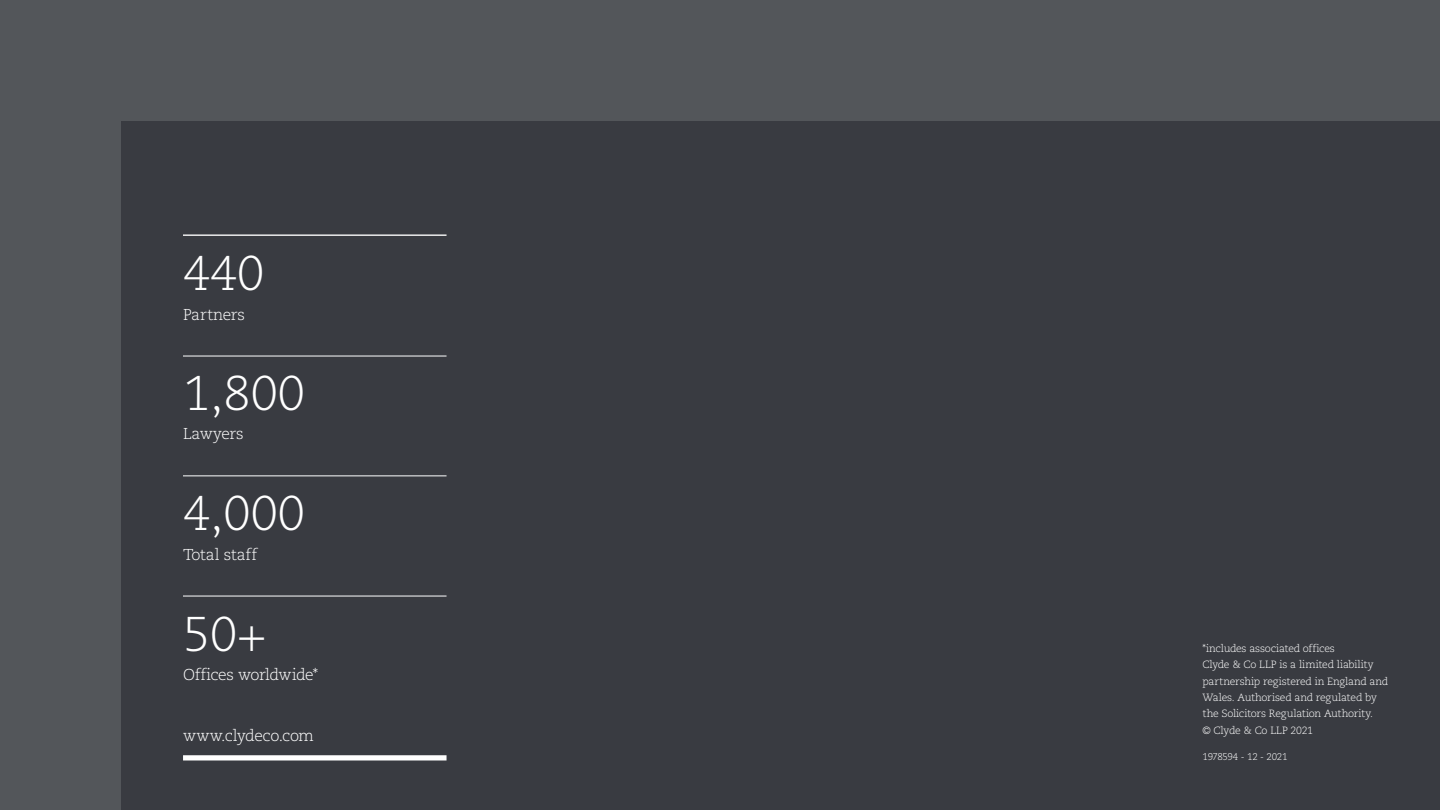
<style>
.page{position:relative;width:1440px;height:810px;background:#53565a}
.page>*{position:absolute;margin:0;border:0;box-sizing:border-box;transform-origin:0 0}
.t1{font:300 48.75px "Caecilia";color:#fff}
.t2{font:300 15.75px "Caecilia";letter-spacing:-.025em;color:#fff}
.t3{font:300 10.5px/16.5px "Caecilia";letter-spacing:-.02em;color:#fff}
.t4{font:300 9.75px "Caecilia";letter-spacing:-.03em;color:#fff}
</style>
<div class="page">
<div style="left:122px;top:122px;width:1318px;height:688px;background:#393b41"></div>
<hr style="left:183px;top:356px;width:264px;height:1px;background:#fff">
<hr style="left:183px;top:234px;width:264px;height:2px;background:#fff">
<hr style="left:183px;top:476px;width:264px;height:1px;background:#fff">
<hr style="left:183px;top:596px;width:264px;height:1px;background:#fff">
<div style="left:183px;top:755px;width:264px;height:6px;background:#fff"></div>
<h1 class="t1" style="left:183px;top:246px;width:83px">440</h1>
<h2 class="t2" style="left:183px;top:305px;width:64px">Partners</h2>
<h1 class="t1" style="left:183px;top:366px;width:123px">1,800</h1>
<h2 class="t2" style="left:183px;top:425px;width:62px">Lawyers</h2>
<h1 class="t1" style="left:183px;top:486px;width:123px">4,000</h1>
<h2 class="t2" style="left:183px;top:545px;width:76px">Total staff</h2>
<h1 class="t1" style="left:183px;top:606px;width:85px">50+</h1>
<h2 class="t2" style="left:183px;top:665px;width:137px">Offices worldwide*</h2>
<h2 class="t2" style="left:183px;top:726px;width:133px">www.clydeco.com</h2>
<p class="t3" style="left:1202px;top:640px;width:187px">*includes associated offices<br>Clyde &amp; Co LLP is a limited liability partnership registered in England and Wales. Authorised and regulated by the Solicitors Regulation Authority.<br>© Clyde &amp; Co LLP 2021</p>
<p class="t4" style="left:1203px;top:751px;width:86px">1978594 - 12 - 2021</p>
</div>
